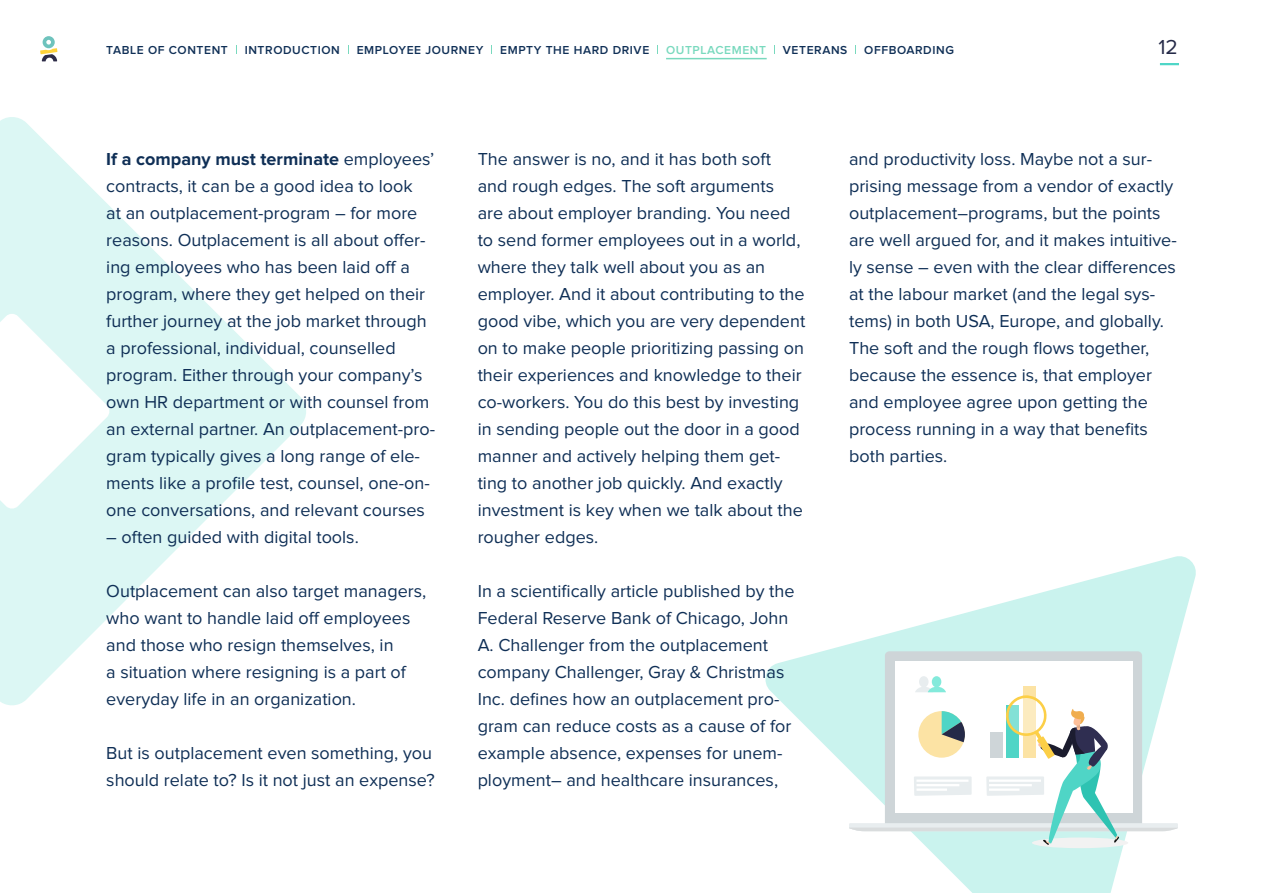
<style>
.page{position:relative;width:1263px;height:893px;background:#fff}
.page>*{position:absolute;margin:0;border:0;box-sizing:border-box;transform-origin:0 0}
.t1{font:21px "Proxima Nova";color:#252a48}
.t2{font:18px/27px "Proxima Nova";color:#0f2f56}
.t3{font:600 12px "Proxima Nova";letter-spacing:.05em;color:#0f2f56}
.t4{font:600 12px "Proxima Nova";letter-spacing:.05em;color:#79d9be}
.s1{font-weight:700}
</style>
<div class="page">
<svg style="left:765px;top:556px;width:431px;height:337px"></svg>
<div style="left:885px;top:651px;width:257px;height:178px;background:#ced5d8;border-radius:4px"></div>
<div style="left:895px;top:661px;width:237px;height:151px;background:#fff"></div>
<div style="left:919px;top:676px;width:9px;height:11px;background:#e8edef;border-radius:50%"></div>
<div style="left:932px;top:676px;width:9px;height:11px;background:#83eadb;border-radius:50%"></div>
<div style="left:1023px;top:686px;width:12px;height:72px;background:#fce3a4"></div>
<div style="left:1032px;top:837px;width:96px;height:11px;background:#f2f2f2;border-radius:50%"></div>
<svg style="left:849px;top:687px;width:329px;height:158px"></svg>
<svg style="left:1160px;top:63px;width:19px;height:2px"></svg>
<svg style="left:40px;top:36px;width:17px;height:25px"></svg>
<svg style="left:0;top:117px;width:306px;height:589px"></svg>
<hr style="left:666px;top:58px;width:101px;height:1px;background:#79d9be">
<p class="t3" style="left:106px;top:45px;width:123px">TABLE OF CONTENT</p>
<p class="t3" style="left:245px;top:45px;width:97px">INTRODUCTION</p>
<p class="t3" style="left:357px;top:45px;width:128px">EMPLOYEE JOURNEY</p>
<p class="t3" style="left:500px;top:45px;width:151px">EMPTY THE HARD DRIVE</p>
<p class="t4" style="left:666px;top:45px;width:101px">OUTPLACEMENT</p>
<p class="t3" style="left:783px;top:45px;width:66px">VETERANS</p>
<p class="t3" style="left:864px;top:45px;width:91px">OFFBOARDING</p>
<p class="t1" style="left:1158px;top:35px;width:21px">12</p>
<p class="t2" style="left:106px;top:146px;width:330px"><span class="s1">If a company must terminate</span> employees’ contracts, it can be a good idea to look<br>at an outplacement-program – for more reasons. Outplacement is all about offer&shy;ing employees who has been laid off a program, where they get helped on their further journey at the job market through a professional, individual, counselled program. Either through your company’s own HR department or with counsel from an external partner. An outplacement-pro&shy;gram typically gives a long range of ele&shy;ments like a profile test, counsel, one-on&shy;one conversations, and relevant courses</p>
<p class="t2" style="left:106px;top:524px;width:254px">– often guided with digital tools.</p>
<p class="t2" style="left:106px;top:578px;width:321px">Outplacement can also target managers, who want to handle laid off employees and those who resign themselves, in<br>a situation where resigning is a part of everyday life in an organization.</p>
<p class="t2" style="left:106px;top:740px;width:330px">But is outplacement even something, you should relate to? Is it not just an expense?</p>
<p class="t2" style="left:478px;top:146px;width:329px">The answer is no, and it has both soft<br>and rough edges. The soft arguments<br>are about employer branding. You need to send former employees out in a world, where they talk well about you as an employer. And it about contributing to the good vibe, which you are very dependent on to make people prioritizing passing on their experiences and knowledge to their co-workers. You do this best by investing in sending people out the door in a good manner and actively helping them get&shy;ting to another job quickly. And exactly investment is key when we talk about the rougher edges.</p>
<p class="t2" style="left:478px;top:578px;width:318px">In a scientifically article published by the Federal Reserve Bank of Chicago, John A. Challenger from the outplacement company Challenger, Gray &amp; Christmas Inc. defines how an outplacement pro&shy;gram can reduce costs as a cause of for example absence, expenses for unem&shy;ployment– and healthcare insurances,</p>
<p class="t2" style="left:849px;top:146px;width:329px">and productivity loss. Maybe not a sur&shy;prising message from a vendor of exactly outplacement–programs, but the points are well argued for, and it makes intuitive&shy;ly sense – even with the clear differences at the labour market (and the legal sys&shy;tems) in both USA, Europe, and globally.<br>The soft and the rough flows together, because the essence is, that employer and employee agree upon getting the process running in a way that benefits both parties.</p>
</div>
